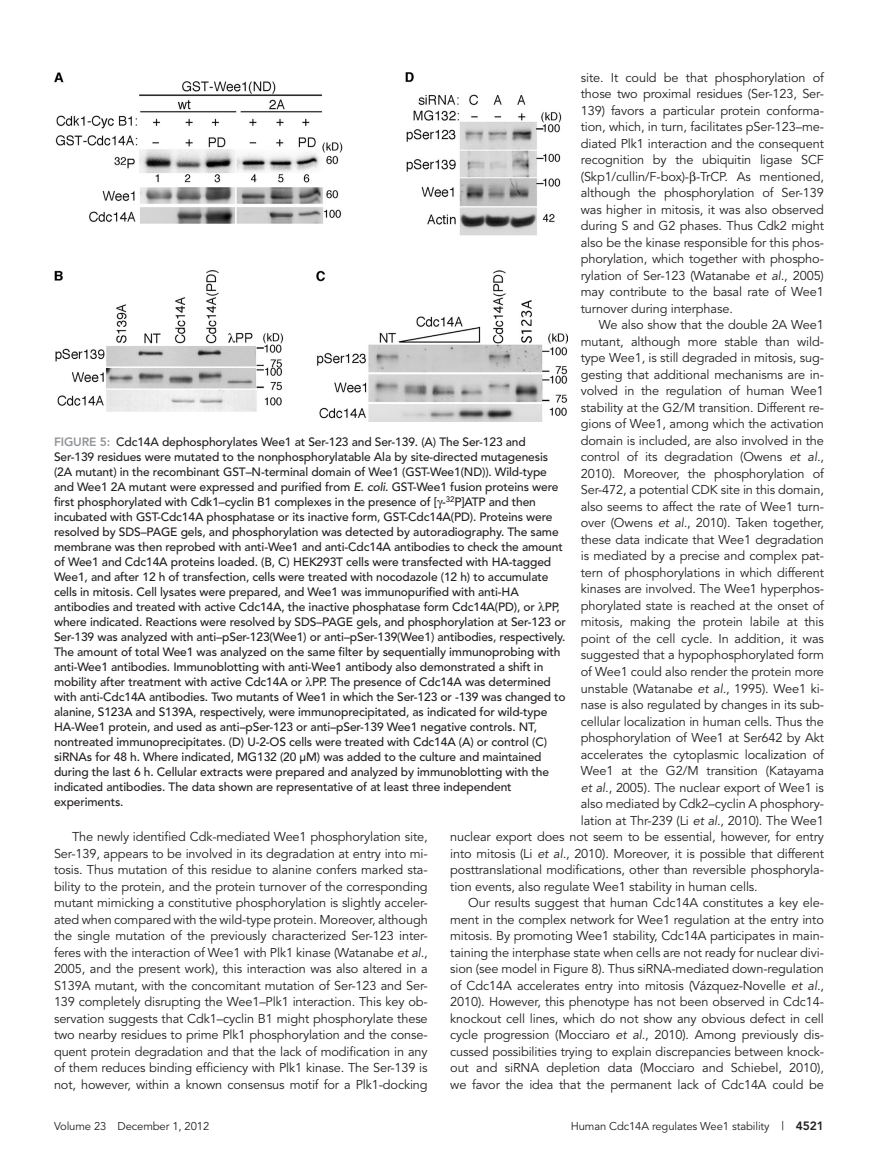
<style>
.page{position:relative;width:878px;height:1175px;background:#fff}
.page>*{position:absolute;margin:0;border:0;box-sizing:border-box;transform-origin:0 0}
.Para{font:12.75px/16.5px "Avenir";letter-spacing:-.01em;color:#231f20;text-align:justify}
.FigCaption{font:500 12px/15px "Avenir";letter-spacing:-.01em;color:#231f20}
.t1{font:11.25px "Avenir";letter-spacing:-.01em;color:#231f20}
.s1{font-style:italic}
.s2{font-weight:800;color:#939598}
.s3{font-size:12px}
.s4{font-weight:800;font-size:12px}
</style>
<div class="page">
<img style="left:54px;top:72px;width:513px;height:350px">
<p class="Para" style="left:580px;top:69px;width:245px">site. It could be that phosphorylation of those two proximal residues (Ser-123, Ser-139) favors a particular protein conforma&shy;tion, which, in turn, facilitates pSer-123–me&shy;diated Plk1 interaction and the consequent recognition by the ubiquitin ligase SCF (Skp1/cullin/F-box)- -TrCP. As mentioned, although the phosphorylation of Ser-139 was higher in mitosis, it was also observed during S and G2 phases. Thus Cdk2 might also be the kinase responsible for this phos&shy;phorylation, which together with phospho&shy;rylation of Ser-123 (Watanabe <span class="s1">et al.</span>, 2005) may contribute to the basal rate of Wee1 turnover during interphase.</p>
<p class="Para" style="left:598px;top:317px;width:227px">We also show that the double 2A Wee1</p>
<p class="Para" style="left:580px;top:333px;width:245px">mutant, although more stable than wild-</p>
<p class="Para" style="left:580px;top:350px;width:245px">type Wee1, is still degraded in mitosis, sug-</p>
<p class="Para" style="left:580px;top:366px;width:245px">gesting that additional mechanisms are in-</p>
<p class="Para" style="left:580px;top:383px;width:245px">volved in the regulation of human Wee1</p>
<p class="Para" style="left:580px;top:399px;width:245px">stability at the G2/M transition. Different re-</p>
<p class="Para" style="left:580px;top:416px;width:245px">gions of Wee1, among which the activation</p>
<p class="Para" style="left:580px;top:432px;width:245px">domain is included, are also involved in the</p>
<p class="Para" style="left:580px;top:449px;width:244px">control of its degradation (Owens <span class="s1">et al.</span>,</p>
<p class="Para" style="left:581px;top:465px;width:244px">2010). Moreover, the phosphorylation of</p>
<p class="Para" style="left:581px;top:482px;width:245px">Ser-472, a potential CDK site in this domain,</p>
<p class="Para" style="left:581px;top:498px;width:245px">also seems to affect the rate of Wee1 turn-</p>
<p class="Para" style="left:581px;top:515px;width:244px">over (Owens <span class="s1">et al.</span>, 2010). Taken together,</p>
<p class="Para" style="left:580px;top:531px;width:245px">these data indicate that Wee1 degradation</p>
<p class="Para" style="left:580px;top:548px;width:245px">is mediated by a precise and complex pat-</p>
<p class="Para" style="left:580px;top:564px;width:245px">tern of phosphorylations in which different</p>
<p class="Para" style="left:580px;top:581px;width:245px">kinases are involved. The Wee1 hyperphos-</p>
<p class="Para" style="left:580px;top:597px;width:245px">phorylated state is reached at the onset of</p>
<p class="Para" style="left:580px;top:614px;width:245px">mitosis, making the protein labile at this</p>
<p class="Para" style="left:580px;top:630px;width:244px">point of the cell cycle. In addition, it was</p>
<p class="Para" style="left:580px;top:647px;width:245px">suggested that a hypophosphorylated form</p>
<p class="Para" style="left:580px;top:663px;width:245px">of Wee1 could also render the protein more</p>
<p class="Para" style="left:580px;top:680px;width:245px">unstable (Watanabe <span class="s1">et al.</span>, 1995). Wee1 ki-</p>
<p class="Para" style="left:580px;top:696px;width:245px">nase is also regulated by changes in its sub-</p>
<p class="Para" style="left:580px;top:713px;width:245px">cellular localization in human cells. Thus the</p>
<p class="Para" style="left:580px;top:729px;width:245px">phosphorylation of Wee1 at Ser642 by Akt</p>
<p class="Para" style="left:580px;top:746px;width:245px">accelerates the cytoplasmic localization of</p>
<p class="Para" style="left:580px;top:762px;width:245px">Wee1 at the G2/M transition (Katayama</p>
<p class="Para" style="left:580px;top:779px;width:245px"><span class="s1">et al.</span>, 2005). The nuclear export of Wee1 is</p>
<p class="Para" style="left:581px;top:795px;width:245px">also mediated by Cdk2–cyclin A phosphory-</p>
<p class="Para" style="left:581px;top:812px;width:244px">lation at Thr-239 (Li <span class="s1">et al.</span>, 2010). The Wee1</p>
<p class="Para" style="left:450px;top:828px;width:375px">nuclear export does not seem to be essential, however, for entry</p>
<p class="Para" style="left:450px;top:845px;width:375px">into mitosis (Li <span class="s1">et al.</span>, 2010). Moreover, it is possible that different</p>
<p class="Para" style="left:450px;top:861px;width:375px">posttranslational modifications, other than reversible phosphoryla-</p>
<p class="Para" style="left:450px;top:878px;width:309px">tion events, also regulate Wee1 stability in human cells.</p>
<p class="Para" style="left:450px;top:894px;width:375px;text-indent:18px">Our results suggest that human Cdc14A constitutes a key ele&shy;ment in the complex network for Wee1 regulation at the entry into mitosis. By promoting Wee1 stability, Cdc14A participates in main&shy;taining the interphase state when cells are not ready for nuclear divi&shy;sion (see model in Figure 8). Thus siRNA-mediated down-regulation of Cdc14A accelerates entry into mitosis (Vázquez-Novelle <span class="s1">et al.</span>, 2010). However, this phenotype has not been observed in Cdc14- knockout cell lines, which do not show any obvious defect in cell cycle progression (Mocciaro <span class="s1">et al.</span>, 2010). Among previously dis&shy;cussed possibilities trying to explain discrepancies between knock&shy;out and siRNA depletion data (Mocciaro and Schiebel, 2010), we favor the idea that the permanent lack of Cdc14A could be</p>
<p class="FigCaption" style="left:54px;top:434px;width:513px"><span class="s2">FIGURE 5:</span> Cdc14A dephosphorylates Wee1 at Ser-123 and Ser-139. (A) The Ser-123 and Ser-139 residues were mutated to the nonphosphorylatable Ala by site-directed mutagenesis (2A mutant) in the recombinant GST–N-terminal domain of Wee1 (GST-Wee1(ND)). Wild-type and Wee1 2A mutant were expressed and purified from <span class="s1">E. coli</span>. GST-Wee1 fusion proteins were first phosphorylated with Cdk1–cyclin B1 complexes in the presence of [ -<sup>32</sup>P]ATP and then incubated with GST-Cdc14A phosphatase or its inactive form, GST-Cdc14A(PD). Proteins were resolved by SDS–PAGE gels, and phosphorylation was detected by autoradiography. The same membrane was then reprobed with anti-Wee1 and anti-Cdc14A antibodies to check the amount of Wee1 and Cdc14A proteins loaded. (B, C) HEK293T cells were transfected with HA-tagged Wee1, and after 12 h of transfection, cells were treated with nocodazole (12 h) to accumulate cells in mitosis. Cell lysates were prepared, and Wee1 was immunopurified with anti-HA antibodies and treated with active Cdc14A, the inactive phosphatase form Cdc14A(PD), or PP, where indicated. Reactions were resolved by SDS–PAGE gels, and phosphorylation at Ser-123 or Ser-139 was analyzed with anti–pSer-123(Wee1) or anti–pSer-139(Wee1) antibodies, respectively.<br>The amount of total Wee1 was analyzed on the same filter by sequentially immunoprobing with anti-Wee1 antibodies. Immunoblotting with anti-Wee1 antibody also demonstrated a shift in mobility after treatment with active Cdc14A or PP. The presence of Cdc14A was determined with anti-Cdc14A antibodies. Two mutants of Wee1 in which the Ser-123 or -139 was changed to alanine, S123A and S139A, respectively, were immunoprecipitated, as indicated for wild-type HA-Wee1 protein, and used as anti–pSer-123 or anti–pSer-139 Wee1 negative controls. NT, nontreated immunoprecipitates. (D) U-2-OS cells were treated with Cdc14A (A) or control (C) siRNAs for 48 h. Where indicated, MG132 (20 μM) was added to the culture and maintained during the last 6 h. Cellular extracts were prepared and analyzed by immunoblotting with the indicated antibodies. The data shown are representative of at least three independent experiments.</p>
<p class="Para" style="left:54px;top:828px;width:375px;text-indent:18px">The newly identified Cdk-mediated Wee1 phosphorylation site, Ser-139, appears to be involved in its degradation at entry into mi&shy;tosis. Thus mutation of this residue to alanine confers marked sta&shy;bility to the protein, and the protein turnover of the corresponding mutant mimicking a constitutive phosphorylation is slightly acceler&shy;ated when compared with the wild-type protein. Moreover, although the single mutation of the previously characterized Ser-123 inter&shy;feres with the interaction of Wee1 with Plk1 kinase (Watanabe <span class="s1">et al.</span>, 2005, and the present work), this interaction was also altered in a S139A mutant, with the concomitant mutation of Ser-123 and Ser-139 completely disrupting the Wee1–Plk1 interaction. This key ob&shy;servation suggests that Cdk1–cyclin B1 might phosphorylate these two nearby residues to prime Plk1 phosphorylation and the conse&shy;quent protein degradation and that the lack of modification in any of them reduces binding efficiency with Plk1 kinase. The Ser-139 is not, however, within a known consensus motif for a Plk1-docking</p>
<p class="t1" style="left:54px;top:1119px;width:157px">Volume 23 December 1, 2012</p>
<p class="t1" style="left:570px;top:1119px;width:255px">Human Cdc14A regulates Wee1 stability <span class="s3">|</span> <span class="s4">4521</span></p>
</div>
